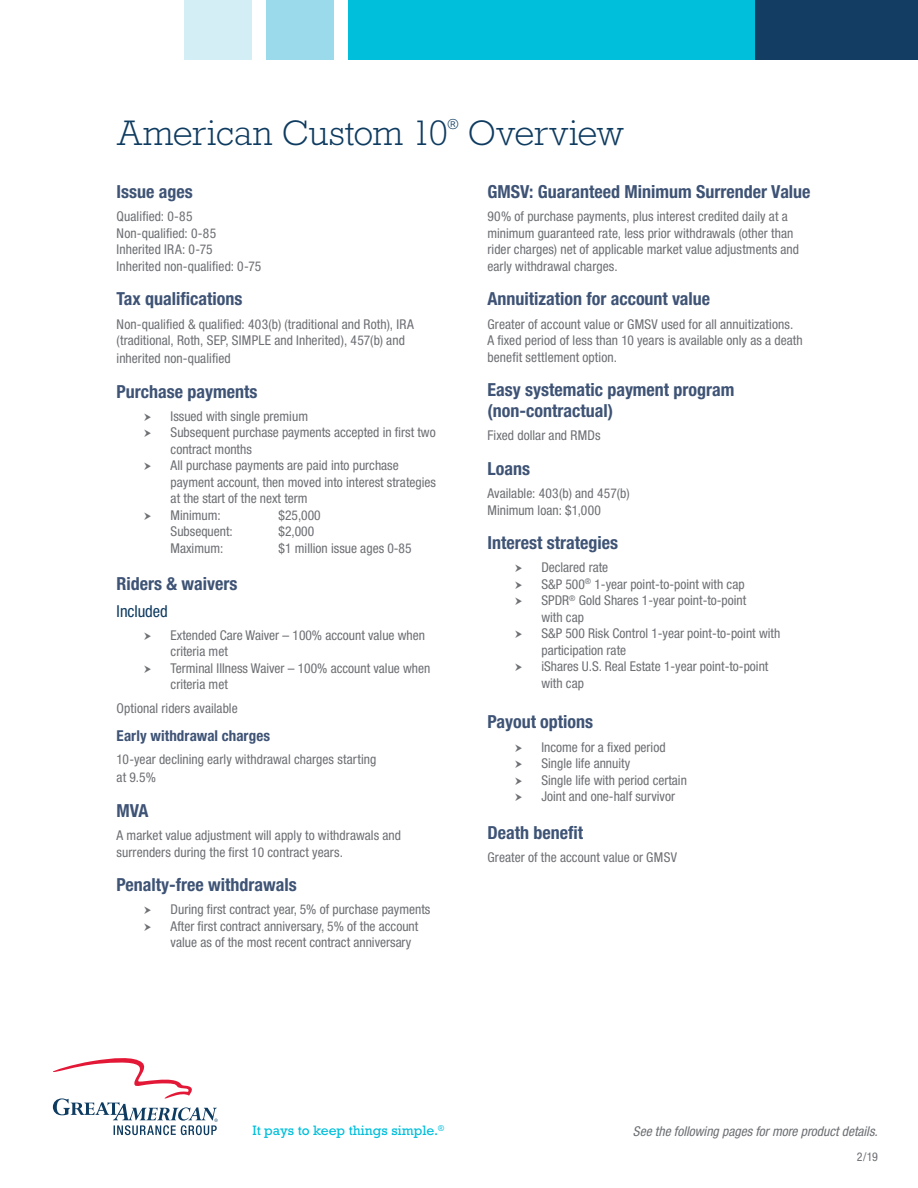
<style>
.page{position:relative;width:918px;height:1188px;background:#fff}
.page>*{position:absolute;margin:0;border:0;box-sizing:border-box;transform-origin:0 0}
.t1{font:300 36px "Rockwell Std";letter-spacing:-.01em;color:#0e3b60}
.t2{font:700 condensed 18px/21px "Helvetica Neue LT Std";color:#3e5375}
.t3{font:condensed 16.5px "Helvetica Neue LT Std";letter-spacing:-.005em;color:#0e3b60}
.t4{font:700 condensed 15px "Helvetica Neue LT Std";letter-spacing:.005em;color:#3e5375}
.t5{font:300 13.95px "Rockwell Std";color:#0e3b60}
.t6{font:13.8px "Rockwell Std";color:#00bfdb}
.t7{font:condensed 13.5px/16.5px "Helvetica Neue LT Std";color:#6d6f73}
.t8{font:italic condensed 13.5px "Helvetica Neue LT Std";color:#6d6f73}
.t9{font:condensed 12px "Helvetica Neue LT Std";color:#6d6f73}
</style>
<div class="page">
<div style="left:266px;top:0;width:68px;height:60px;background:#9adaea"></div>
<div style="left:184px;top:0;width:68px;height:60px;background:#d4eef5"></div>
<div style="left:751px;top:0;width:167px;height:60px;background:#133d62"></div>
<div style="left:348px;top:0;width:407px;height:60px;background:#00bfdb"></div>
<svg style="left:53px;top:1058px;width:165px;height:77px"></svg>
<h1 class="t1" style="left:118px;top:112px;width:332px">American Custom 10</h1>
<p class="t5" style="left:448px;top:117px;width:13px">®</p>
<h1 class="t1" style="left:468px;top:112px;width:158px">Overview</h1>
<h2 class="t2" style="left:117px;top:181px;width:78px">Issue ages</h2>
<p class="t7" style="left:117px;top:208px;width:146px">Qualified: 0-85<br>Non-qualified: 0-85<br>Inherited IRA: 0-75<br>Inherited non-qualified: 0-75</p>
<h2 class="t2" style="left:117px;top:288px;width:127px">Tax qualifications</h2>
<p class="t7" style="left:117px;top:316px;width:299px">Non-qualified &amp; qualified: 403(b) (traditional and Roth), IRA (traditional, Roth, SEP, SIMPLE and Inherited), 457(b) and</p>
<p class="t7" style="left:117px;top:350px;width:116px">inherited non-qualified</p>
<h2 class="t2" style="left:117px;top:381px;width:142px">Purchase payments</h2>
<p class="t7" style="left:171px;top:408px;width:267px">Issued with single premium<br>Subsequent purchase payments accepted in first two contract months<br>All purchase payments are paid into purchase payment account, then moved into interest strategies at the start of the next term<br>Minimum:</p>
<p class="t7" style="left:279px;top:507px;width:44px">$25,000</p>
<p class="t7" style="left:171px;top:523px;width:64px">Subsequent:</p>
<p class="t7" style="left:279px;top:523px;width:37px">$2,000</p>
<p class="t7" style="left:171px;top:540px;width:54px">Maximum:</p>
<p class="t7" style="left:279px;top:540px;width:134px">$1 million issue ages 0-85</p>
<h2 class="t2" style="left:117px;top:573px;width:122px">Riders &amp; waivers</h2>
<p class="t3" style="left:117px;top:601px;width:53px">Included</p>
<p class="t7" style="left:171px;top:627px;width:261px">Extended Care Waiver – 100% account value when criteria met<br>Terminal Illness Waiver – 100% account value when criteria met</p>
<p class="t7" style="left:117px;top:700px;width:123px">Optional riders available</p>
<p class="t4" style="left:117px;top:727px;width:155px">Early withdrawal charges</p>
<p class="t7" style="left:117px;top:751px;width:261px;line-height:18px">10-year declining early withdrawal charges starting at 9.5%</p>
<h2 class="t2" style="left:117px;top:800px;width:34px">MVA</h2>
<p class="t7" style="left:117px;top:827px;width:286px">A market value adjustment will apply to withdrawals and surrenders during the first 10 contract years.</p>
<h2 class="t2" style="left:117px;top:874px;width:182px">Penalty-free withdrawals</h2>
<p class="t7" style="left:171px;top:901px;width:261px">During first contract year, 5% of purchase payments<br>After first contract anniversary, 5% of the account value as of the most recent contract anniversary</p>
<h2 class="t2" style="left:487px;top:181px;width:325px">GMSV: Guaranteed Minimum Surrender Value</h2>
<p class="t7" style="left:487px;top:208px;width:313px">90% of purchase payments, plus interest credited daily at a minimum guaranteed rate, less prior withdrawals (other than rider charges) net of applicable market value adjustments and early withdrawal charges.</p>
<h2 class="t2" style="left:487px;top:288px;width:224px">Annuitization for account value</h2>
<p class="t7" style="left:487px;top:316px;width:317px">Greater of account value or GMSV used for all annuitizations.<br>A fixed period of less than 10 years is available only as a death benefit settlement option.</p>
<h2 class="t2" style="left:487px;top:379px;width:249px">Easy systematic payment program (non-contractual)</h2>
<p class="t7" style="left:487px;top:427px;width:115px">Fixed dollar and RMDs</p>
<h2 class="t2" style="left:487px;top:458px;width:44px">Loans</h2>
<p class="t7" style="left:487px;top:485px;width:144px">Available: 403(b) and 457(b)<br>Minimum loan: $1,000</p>
<h2 class="t2" style="left:487px;top:532px;width:132px">Interest strategies</h2>
<p class="t7" style="left:541px;top:559px;width:240px">Declared rate<br>S&amp;P 500<sup>®</sup> 1-year point-to-point with cap<br>SPDR<sup>®</sup> Gold Shares 1-year point-to-point<br>with cap<br>S&amp;P 500 Risk Control 1-year point-to-point with participation rate<br>iShares U.S. Real Estate 1-year point-to-point with cap</p>
<h2 class="t2" style="left:487px;top:711px;width:107px">Payout options</h2>
<p class="t7" style="left:541px;top:739px;width:147px">Income for a fixed period<br>Single life annuity<br>Single life with period certain<br>Joint and one-half survivor</p>
<h2 class="t2" style="left:487px;top:822px;width:97px">Death benefit</h2>
<p class="t7" style="left:487px;top:849px;width:191px">Greater of the account value or GMSV</p>
<p class="t6" style="left:252px;top:1122px;width:193px">It pays to keep things simple.<sup>®</sup></p>
<p class="t8" style="left:633px;top:1123px;width:247px">See the following pages for more product details.</p>
<p class="t9" style="left:857px;top:1150px;width:23px">2/19</p>
</div>
